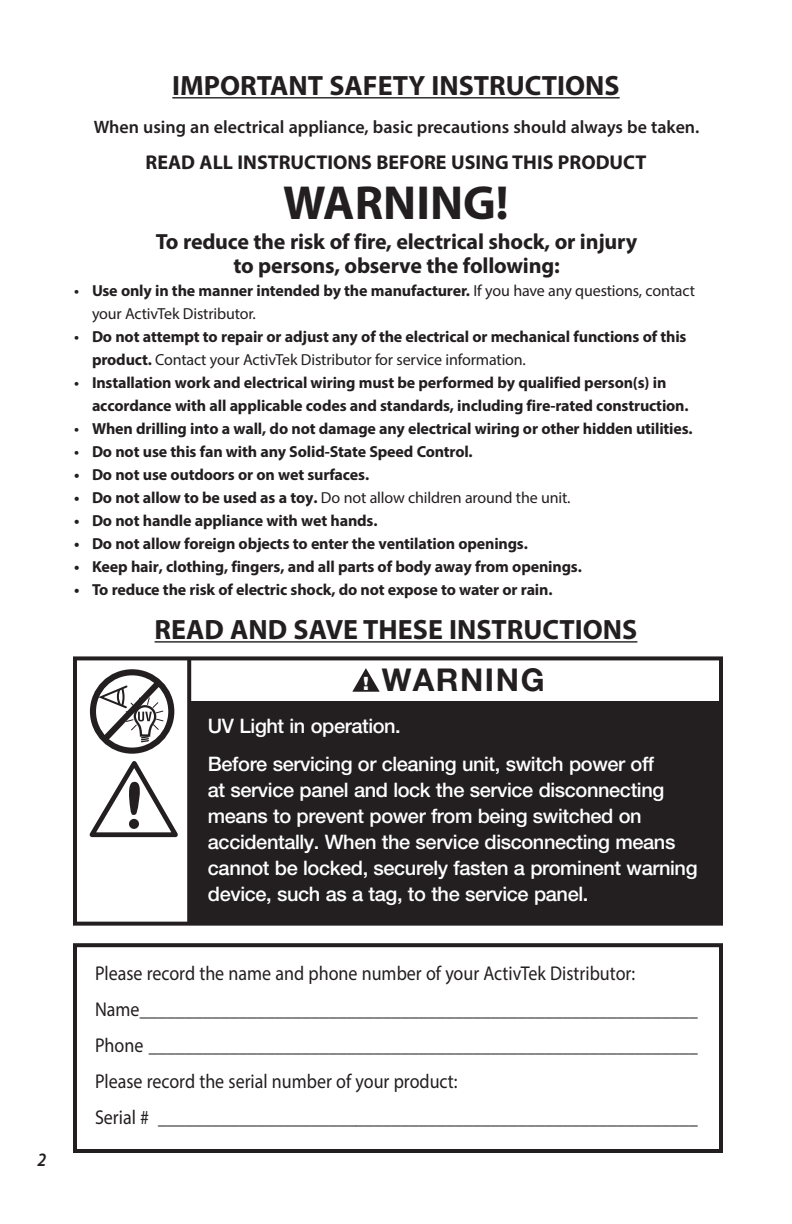
<style>
.page{position:relative;width:792px;height:1224px;background:#fff}
.page>*{position:absolute;margin:0;border:0;box-sizing:border-box;transform-origin:0 0}
.t1{font:700 48px "Myriad Pro";color:#231f20}
.t2{font:700 31.4px "Helvetica Neue LT Std";letter-spacing:.05em;color:#231f20}
.t3{font:700 28px "Myriad Pro";color:#231f20}
.t4{font:700 22px/24px "Myriad Pro";letter-spacing:-.01em;color:#231f20;text-align:center}
.Body{font:20px/36px "Myriad Pro";color:#231f20;scale:.9 1}
.Text{font:500 20px/26px "Helvetica Neue LT Std";letter-spacing:-.02em;color:#fff}
.t5{font:700 20px "Myriad Pro";color:#231f20}
.t6{font:italic 600 19px "Myriad Pro";color:#231f20;scale:.9 1}
.t7{font:900 18.4px "Helvetica Neue LT Std";color:#fff}
.t8{font:600 18px "Myriad Pro";color:#231f20}
.t9{font:700 16px/23px "Myriad Pro";letter-spacing:-.01em;color:#231f20}
.t10{font:16px/23px "Myriad Pro";letter-spacing:-.01em;color:#231f20}
.s1{font-weight:600}
.s2{font-weight:700}
.s3{font-weight:400}
</style>
<div class="page">
<hr style="left:172px;top:97px;width:448px;height:1px;background:#231f20">
<hr style="left:155px;top:641px;width:482px;height:2px;background:#231f20">
<div style="left:73px;top:943px;width:650px;height:210px;border:4px solid #231f20"></div>
<svg style="left:352px;top:668px;width:28px;height:24px"></svg>
<div style="left:73px;top:656px;width:650px;height:270px;border:4px solid #231f20"></div>
<svg style="left:187px;top:658px;width:4px;height:267px"></svg>
<div style="left:190px;top:701px;width:532px;height:224px;background:#231f20"></div>
<svg style="left:90px;top:761px;width:88px;height:76px"></svg>
<div style="left:129px;top:819px;width:10px;height:10px;background:#231f20;border-radius:50%"></div>
<div style="left:90px;top:669px;width:84px;height:85px;border:6px solid #231f20;border-radius:50%"></div>
<svg style="left:96px;top:674px;width:71px;height:74px"></svg>
<p class="t6" style="left:38px;top:1148px;width:11px">2</p>
<p class="t3" style="left:172px;top:67px;width:449px">IMPORTANT SAFETY INSTRUCTIONS</p>
<p class="t8" style="left:94px;top:116px;width:607px">When using an electrical appliance, basic precautions should always be taken.</p>
<p class="t5" style="left:146px;top:149px;width:502px">READ ALL INSTRUCTIONS BEFORE USING THIS PRODUCT</p>
<p class="t1" style="left:283px;top:172px;width:227px">WARNING!</p>
<p class="t4" style="left:156px;top:229px;width:483px">To reduce the risk of fire, electrical shock, or injury to persons, observe the following:</p>
<p class="t10" style="left:92px;top:279px;width:605px;text-indent:-18px"><span class="s1">•</span> <span class="s2">Use only in the manner intended by the manufacturer.</span> If you have any questions, contact your ActivTek Distributor.</p>
<p class="t9" style="left:92px;top:325px;width:596px;text-indent:-18px"><span class="s1">•</span> Do not attempt to repair or adjust any of the electrical or mechanical functions of this product. <span class="s3">Contact your ActivTek Distributor for service information.</span></p>
<p class="t9" style="left:92px;top:371px;width:598px;text-indent:-18px"><span class="s1">•</span> Installation work and electrical wiring must be performed by qualified person(s) in accordance with all applicable codes and standards, including fire-rated construction.</p>
<p class="t9" style="left:74px;top:417px;width:620px"><span class="s1">•</span> When drilling into a wall, do not damage any electrical wiring or other hidden utilities.</p>
<p class="t9" style="left:74px;top:440px;width:400px"><span class="s1">•</span> Do not use this fan with any Solid-State Speed Control.</p>
<p class="t9" style="left:74px;top:463px;width:297px">• Do not use outdoors or on wet surfaces.</p>
<p class="t10" style="left:74px;top:486px;width:498px"><span class="s2">• Do not allow to be used as a toy.</span> Do not allow children around the unit.</p>
<p class="t9" style="left:74px;top:509px;width:305px">• Do not handle appliance with wet hands.</p>
<p class="t9" style="left:74px;top:532px;width:455px">• Do not allow foreign objects to enter the ventilation openings.</p>
<p class="t9" style="left:74px;top:555px;width:509px">• Keep hair, clothing, fingers, and all parts of body away from openings.</p>
<p class="t9" style="left:74px;top:578px;width:480px">• To reduce the risk of electric shock, do not expose to water or rain.</p>
<p class="t3" style="left:155px;top:611px;width:484px">READ AND SAVE THESE INSTRUCTIONS</p>
<p class="t7" style="left:363px;top:672px;width:7px">!</p>
<p class="t2" style="left:382px;top:661px;width:164px">WARNING</p>
<p class="Text" style="left:208px;top:713px;width:194px">UV Light in operation.</p>
<p class="Text" style="left:208px;top:751px;width:491px">Before servicing or cleaning unit, switch power off<br>at service panel and lock the service disconnecting means to prevent power from being switched on accidentally. When the service disconnecting means cannot be locked, securely fasten a prominent warning device, such as a tag, to the service panel.</p>
<p class="Body" style="left:95px;top:955px;width:671px">Please record the name and phone number of your ActivTek Distributor:<br>Name______________________________________________________________ Phone _____________________________________________________________ Please record the serial number of your product:<br>Serial # ____________________________________________________________</p>
</div>
